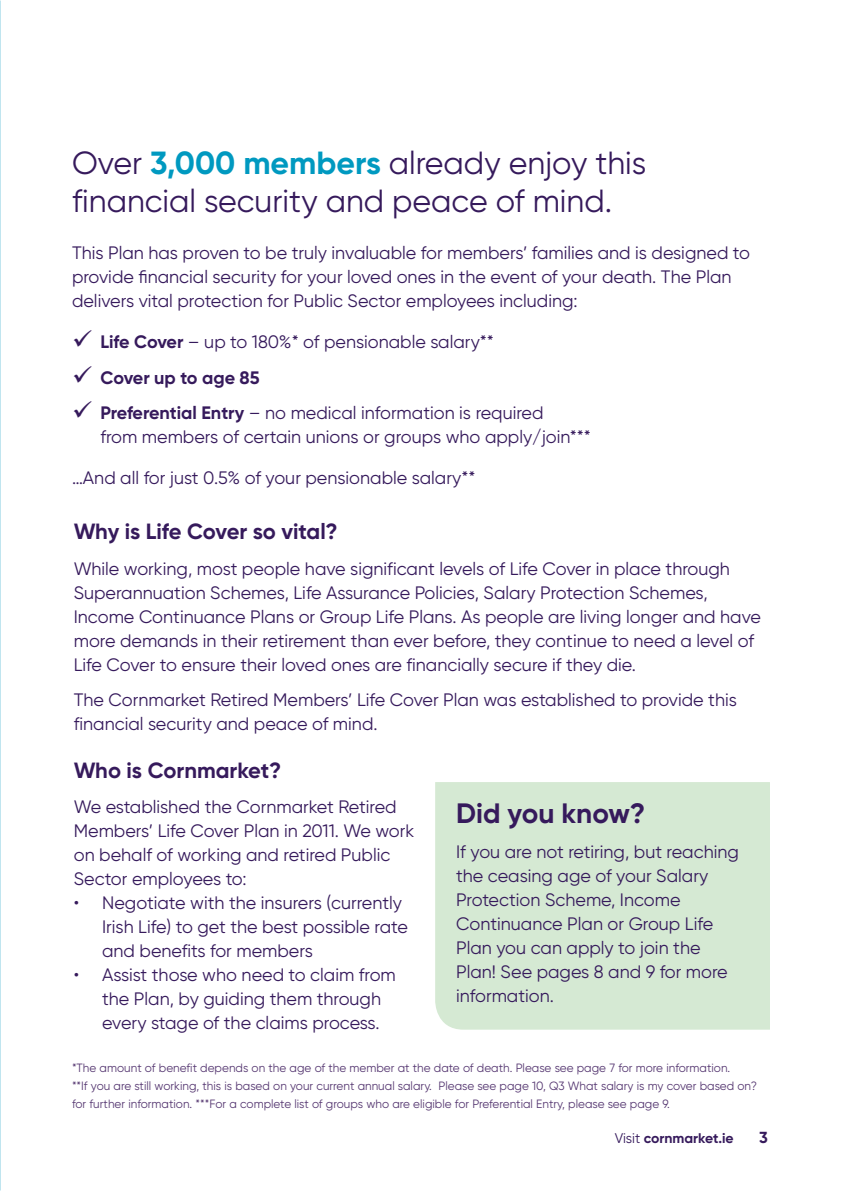
<style>
.page{position:relative;width:842px;height:1191px;background:#fff}
.page>*{position:absolute;margin:0;border:0;box-sizing:border-box;transform-origin:0 0}
.t1{font:32px/38px "Gilroy";color:#361a5c}
.t2{font:700 28px "Gilroy";color:#361a5c}
.t3{font:700 22px "Gilroy";letter-spacing:-.005em;color:#361a5c}
.t4{font:18px/24px "Gilroy";color:#361a5c}
.t5{font:700 18px "Gilroy";letter-spacing:-.005em;color:#361a5c}
.t6{font:700 16px "Gilroy";color:#361a5c}
.t7{font:700 14px "Gilroy";color:#361a5c}
.t8{font:12px/18px "Gilroy";color:#553771}
.s1{font-weight:700;color:#0099c0}
.s2{font-weight:700}
.s3{font-weight:400}
</style>
<div class="page">
<div style="left:435px;top:782px;width:335px;height:247px;background:#d5e9d3"></div>
<h1 class="t1" style="left:72px;top:144px;width:576px">Over <span class="s1">3,000 members</span> already enjoy this financial security and peace of mind.</h1>
<p class="t4" style="left:72px;top:241px;width:680px">This Plan has proven to be truly invaluable for members’ families and is designed to provide financial security for your loved ones in the event of your death. The Plan delivers vital protection for Public Sector employees including:</p>
<p class="t4" style="left:72px;top:330px;width:423px">✓ <span class="s2">Life Cover</span> – up to 180%* of pensionable salary**</p>
<p class="t5" style="left:72px;top:366px;width:189px">✓ Cover up to age 85</p>
<p class="t4" style="left:100px;top:400px;width:492px;text-indent:-28px">✓ <span class="s2">Preferential Entry</span> – no medical information is required<br>from members of certain unions or groups who apply/join***</p>
<p class="t4" style="left:72px;top:465px;width:405px">…And all for just 0.5% of your pensionable salary**</p>
<p class="t3" style="left:74px;top:518px;width:265px">Why is Life Cover so vital?</p>
<p class="t4" style="left:74px;top:556px;width:689px">While working, most people have significant levels of Life Cover in place through Superannuation Schemes, Life Assurance Policies, Salary Protection Schemes, Income Continuance Plans or Group Life Plans. As people are living longer and have more demands in their retirement than ever before, they continue to need a level of Life Cover to ensure their loved ones are financially secure if they die.</p>
<p class="t4" style="left:74px;top:687px;width:665px">The Cornmarket Retired Members’ Life Cover Plan was established to provide this financial security and peace of mind.</p>
<p class="t3" style="left:74px;top:756px;width:209px">Who is Cornmarket?</p>
<p class="t4" style="left:74px;top:795px;width:342px">We established the Cornmarket Retired Members’ Life Cover Plan in 2011. We work on behalf of working and retired Public Sector employees to:</p>
<p class="t4" style="left:102px;top:891px;width:307px;text-indent:-28px">• Negotiate with the insurers (currently<br>Irish Life) to get the best possible rate and benefits for members</p>
<p class="t4" style="left:102px;top:963px;width:295px;text-indent:-28px">• Assist those who need to claim from the Plan, by guiding them through every stage of the claims process.</p>
<h2 class="t2" style="left:456px;top:795px;width:190px">Did you know?</h2>
<p class="t4" style="left:456px;top:840px;width:284px">If you are not retiring, but reaching the ceasing age of your Salary<br>Protection Scheme, Income<br>Continuance Plan or Group Life<br>Plan you can apply to join the<br>Plan! See pages 8 and 9 for more information.</p>
<p class="t8" style="left:72px;top:1058px;width:686px">*The amount of benefit depends on the age of the member at the date of death. Please see page 7 for more information.<br>**If you are still working, this is based on your current annual salary. Please see page 10, Q3 What salary is my cover based on? for further information. ***For a complete list of groups who are eligible for Preferential Entry, please see page 9.</p>
<p class="t7" style="left:615px;top:1129px;width:120px"><span class="s3">Visit</span> cornmarket.ie</p>
<p class="t6" style="left:759px;top:1127px;width:10px">3</p>
</div>
